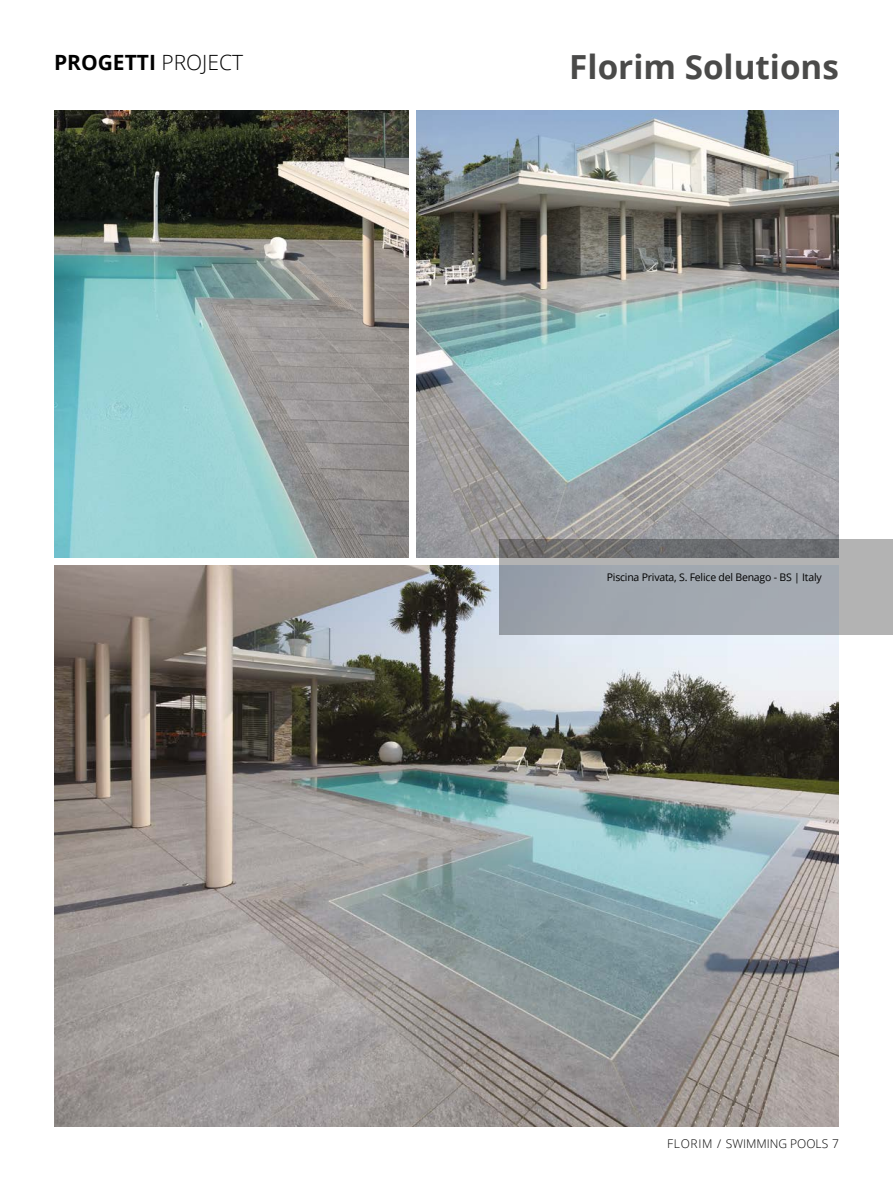
<style>
.page{position:relative;width:893px;height:1191px;background:#fff}
.page>*{position:absolute;margin:0;border:0;box-sizing:border-box;transform-origin:0 0}
.t1{font:700 33.15px "Open Sans";color:#4a4a49}
.t2{font:700 21px "Open Sans";color:#000}
.t3{font:300 12px "Open Sans";color:#000}
.t4{font:10.5px "Open Sans";letter-spacing:-.02em;color:#000}
.s1{font-weight:300}
</style>
<div class="page">
<img style="left:417px;top:111px;width:422px;height:446px">
<img style="left:54px;top:111px;width:354px;height:446px">
<img style="left:54px;top:566px;width:785px;height:560px">
<svg style="left:500px;top:539px;width:393px;height:96px;fill:#a1a8af"></svg>
<h2 class="t2" style="left:54px;top:48px;width:191px">PROGETTI <span class="s1">PROJECT</span></h2>
<h1 class="t1" style="left:569px;top:44px;width:271px">Florim Solutions</h1>
<p class="t4" style="left:607px;top:570px;width:216px">Piscina Privata, S. Felice del Benago - BS | Italy</p>
<p class="t3" style="left:667px;top:1135px;width:173px">FLORIM / SWIMMING POOLS 7</p>
</div>
